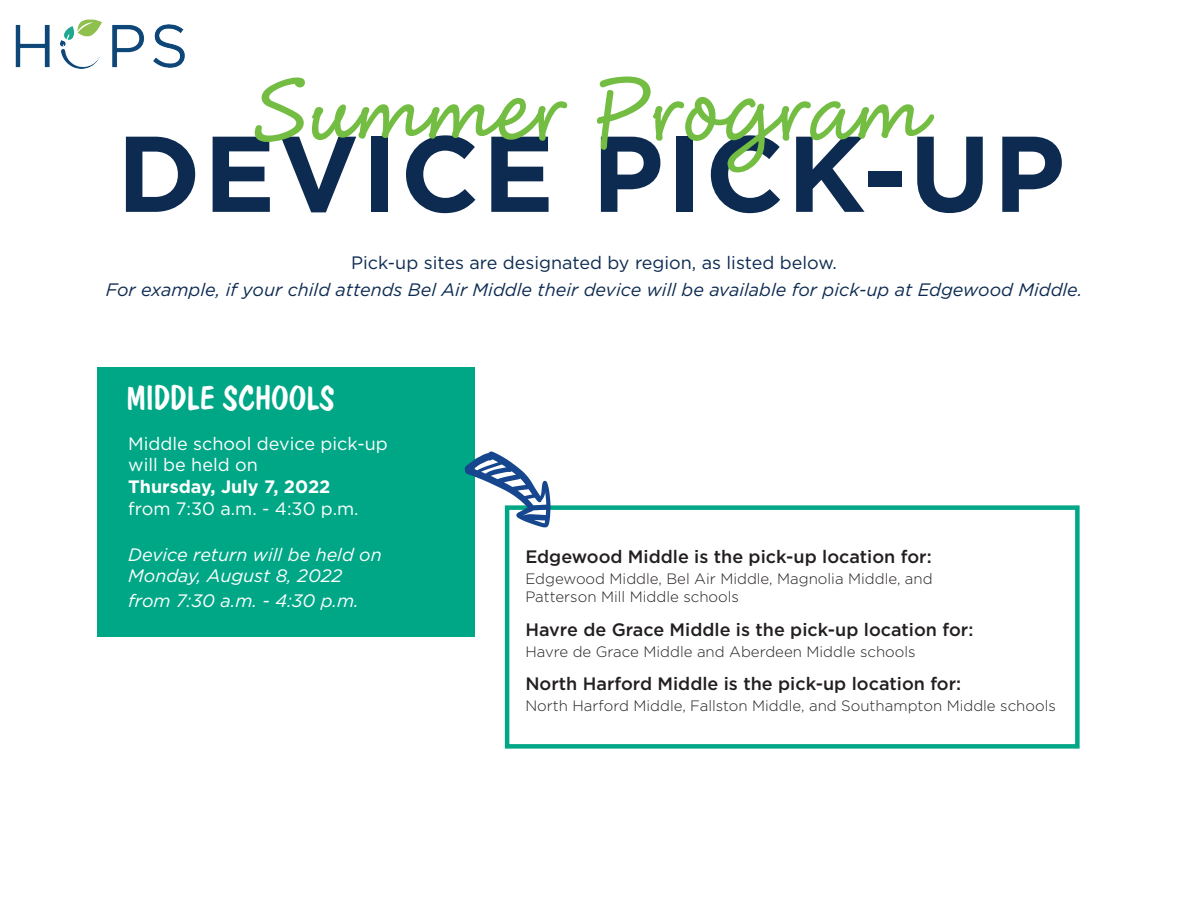
<style>
.page{position:relative;width:1188px;height:918px;background:#fff}
.page>*{position:absolute;margin:0;border:0;box-sizing:border-box;transform-origin:0 0}
.t1{font:33px "Dom Casual D";color:#fff}
.t2{font:500 18px "Gotham";color:#231f20}
.t3{font:italic 18px "Gotham";color:#0d2b51}
.t4{font:italic 18px/21.6px "Gotham";color:#fff}
.t5{font:18px/21.6px "Gotham";color:#fff}
.t6{font:18px "Gotham";color:#0d2b51}
.t7{font:700 18px "Gotham";color:#fff}
.t8{font:300 15px/18px "Gotham";color:#231f20}
</style>
<div class="page">
<svg style="left:126px;top:137px;width:69px;height:75px"></svg>
<svg style="left:1002px;top:137px;width:60px;height:75px"></svg>
<div style="left:97px;top:367px;width:378px;height:270px;background:#00a786"></div>
<div style="left:505px;top:505px;width:575px;height:244px;border:4px solid #00a786"></div>
<img style="left:15px;top:19px;width:170px;height:50px">
<svg style="left:465px;top:451px;width:86px;height:76px"></svg>
<svg style="left:213px;top:77px;width:354px;height:136px"></svg>
<svg style="left:597px;top:77px;width:386px;height:136px"></svg>
<p class="t6" style="left:351px;top:251px;width:487px">Pick-up sites are designated by region, as listed below.</p>
<p class="t3" style="left:106px;top:278px;width:978px">For example, if your child attends Bel Air Middle their device will be available for pick-up at Edgewood Middle.</p>
<h1 class="t1" style="left:127px;top:379px;width:210px">MIDDLE SCHOOLS</h1>
<p class="t5" style="left:128px;top:432px;width:261px">Middle school device pick-up will be held on</p>
<p class="t7" style="left:128px;top:475px;width:204px">Thursday, July 7, 2022</p>
<p class="t5" style="left:128px;top:497px;width:232px">from 7:30 a.m. - 4:30 p.m.</p>
<p class="t4" style="left:128px;top:543px;width:255px">Device return will be held on<br>Monday, August 8, 2022</p>
<p class="t4" style="left:128px;top:590px;width:232px">from 7:30 a.m. - 4:30 p.m.</p>
<p class="t2" style="left:525px;top:545px;width:408px">Edgewood Middle is the pick-up location for:</p>
<p class="t8" style="left:525px;top:569px;width:409px">Edgewood Middle, Bel Air Middle, Magnolia Middle, and<br>Patterson Mill Middle schools</p>
<p class="t2" style="left:525px;top:618px;width:450px">Havre de Grace Middle is the pick-up location for:</p>
<p class="t8" style="left:525px;top:642px;width:392px">Havre de Grace Middle and Aberdeen Middle schools</p>
<p class="t2" style="left:525px;top:672px;width:437px">North Harford Middle is the pick-up location for:</p>
<p class="t8" style="left:525px;top:697px;width:532px">North Harford Middle, Fallston Middle, and Southampton Middle schools</p>
</div>
